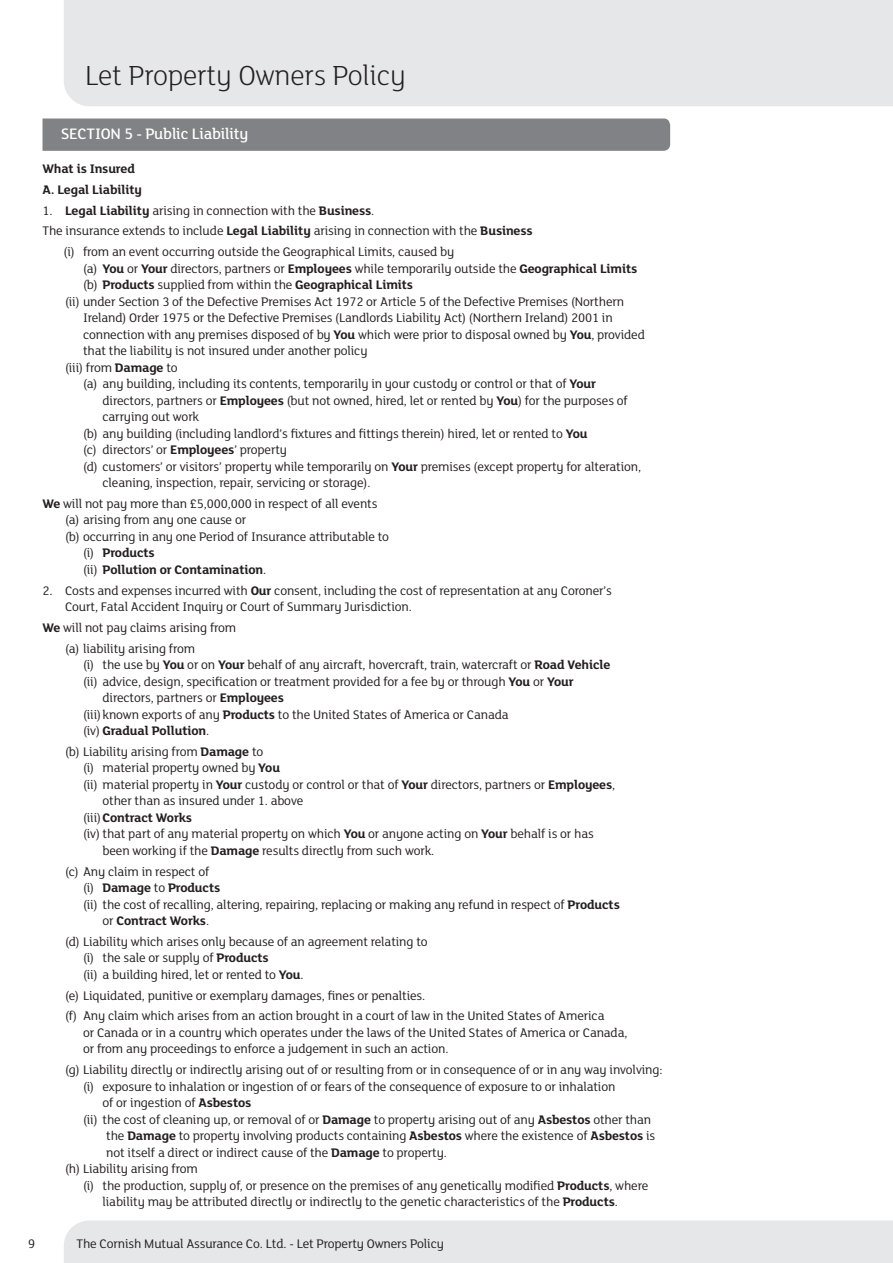
<style>
.page{position:relative;width:893px;height:1263px;background:#fff}
.page>*{position:absolute;margin:0;border:0;box-sizing:border-box;transform-origin:0 0}
.t1{font:300 30px "FS Lola";letter-spacing:-.01em;color:#231f20}
.t2{font:500 16.5px "FS Lola";letter-spacing:-.01em;color:#fff}
.t3{font:13.5px/16.5px "FS Lola";letter-spacing:-.01em;color:#231f20}
.t4{font:700 13.5px/20.7px "FS Lola";letter-spacing:-.01em;color:#231f20}
.s1{font-weight:700}
.s2{font-weight:400}
</style>
<div class="page">
<div style="left:64px;top:1220px;width:829px;height:43px;background:#e6e7e9"></div>
<div style="left:64px;top:0;width:829px;height:106px;background:#e6e7e9"></div>
<div style="left:43px;top:118px;width:627px;height:33px;background:#808285"></div>
<h1 class="t1" style="left:85px;top:55px;width:322px">Let Property Owners Policy</h1>
<p class="t2" style="left:61px;top:123px;width:189px">SECTION 5 - Public Liability</p>
<p class="t4" style="left:43px;top:158px;width:101px">What is Insured<br>A. Legal Liability</p>
<p class="t3" style="left:43px;top:201px;width:333px">1. <span class="s1">Legal Liability</span> arising in connection with the <span class="s1">Business</span>.</p>
<p class="t3" style="left:43px;top:222px;width:492px">The insurance extends to include <span class="s1">Legal Liability</span> arising in connection with the <span class="s1">Business</span></p>
<p class="t3" style="left:64px;top:243px;width:392px">(i) from an event occurring outside the Geographical Limits, caused by</p>
<p class="t3" style="left:83px;top:259px;width:556px">(a) <span class="s1">You</span> or <span class="s1">Your</span> directors, partners or <span class="s1">Employees</span> while temporarily outside the <span class="s1">Geographical Limits</span></p>
<p class="t4" style="left:83px;top:274px;width:332px"><span class="s2">(b)</span> Products <span class="s2">supplied from within the</span> Geographical Limits</p>
<p class="t3" style="left:65px;top:292px;width:561px">(ii) under Section 3 of the Defective Premises Act 1972 or Article 5 of the Defective Premises (Northern</p>
<p class="t3" style="left:83px;top:309px;width:531px">Ireland) Order 1975 or the Defective Premises (Landlords Liability Act) (Northern Ireland) 2001 in</p>
<p class="t3" style="left:83px;top:325px;width:563px">connection with any premises disposed of by <span class="s1">You</span> which were prior to disposal owned by <span class="s1">You</span>, provided</p>
<p class="t3" style="left:83px;top:342px;width:286px">that the liability is not insured under another policy</p>
<p class="t3" style="left:65px;top:358px;width:114px">(iii) from <span class="s1">Damage</span> to</p>
<p class="t3" style="left:83px;top:375px;width:514px">(a) any building, including its contents, temporarily in your custody or control or that of <span class="s1">Your</span></p>
<p class="t3" style="left:103px;top:391px;width:527px">directors, partners or <span class="s1">Employees</span> (but not owned, hired, let or rented by <span class="s1">You</span>) for the purposes of</p>
<p class="t3" style="left:103px;top:408px;width:98px">carrying out work</p>
<p class="t3" style="left:83px;top:424px;width:506px">(b) any building (including landlord’s fixtures and fittings therein) hired, let or rented to <span class="s1">You</span></p>
<p class="t3" style="left:83px;top:441px;width:206px">(c) directors’ or <span class="s1">Employees</span>’ property</p>
<p class="t3" style="left:83px;top:457px;width:560px">(d) customers’ or visitors’ property while temporarily on <span class="s1">Your</span> premises (except property for alteration,</p>
<p class="t3" style="left:103px;top:474px;width:270px">cleaning, inspection, repair, servicing or storage).</p>
<p class="t3" style="left:43px;top:495px;width:336px"><span class="s1">We</span> will not pay more than £5,000,000 in respect of all events</p>
<p class="t3" style="left:65px;top:511px;width:183px">(a) arising from any one cause or</p>
<p class="t3" style="left:65px;top:528px;width:325px">(b) occurring in any one Period of Insurance attributable to</p>
<p class="t4" style="left:83px;top:542px;width:73px"><span class="s2">(i)</span> Products</p>
<p class="t4" style="left:83px;top:558px;width:185px"><span class="s2">(ii)</span> Pollution or Contamination<span class="s2">.</span></p>
<p class="t3" style="left:65px;top:581px;width:548px;text-indent:-23px">2. Costs and expenses incurred with <span class="s1">Our</span> consent, including the cost of representation at any Coroner’s<br>Court, Fatal Accident Inquiry or Court of Summary Jurisdiction.</p>
<p class="t3" style="left:65px;top:617px;width:173px;line-height:20.7px;text-indent:-23px"><span class="s1">We</span> will not pay claims arising from (a) liability arising from</p>
<p class="t3" style="left:83px;top:656px;width:529px">(i) the use by <span class="s1">You</span> or on <span class="s1">Your</span> behalf of any aircraft, hovercraft, train, watercraft or <span class="s1">Road Vehicle</span></p>
<p class="t3" style="left:83px;top:672px;width:492px">(ii) advice, design, specification or treatment provided for a fee by or through <span class="s1">You</span> or <span class="s1">Your</span></p>
<p class="t3" style="left:103px;top:689px;width:183px">directors, partners or <span class="s1">Employees</span></p>
<p class="t3" style="left:83px;top:705px;width:427px">(iii)known exports of any <span class="s1">Products</span> to the United States of America or Canada</p>
<p class="t4" style="left:83px;top:720px;width:128px"><span class="s2">(iv)</span> Gradual Pollution<span class="s2">.</span></p>
<p class="t3" style="left:65px;top:743px;width:200px">(b) Liability arising from <span class="s1">Damage</span> to</p>
<p class="t3" style="left:83px;top:759px;width:199px">(i) material property owned by <span class="s1">You</span></p>
<p class="t3" style="left:83px;top:776px;width:534px">(ii) material property in <span class="s1">Your</span> custody or control or that of <span class="s1">Your</span> directors, partners or <span class="s1">Employees</span>,</p>
<p class="t3" style="left:103px;top:792px;width:202px">other than as insured under 1. above</p>
<p class="t4" style="left:83px;top:806px;width:111px"><span class="s2">(iii)</span>Contract Works</p>
<p class="t3" style="left:83px;top:825px;width:512px">(iv) that part of any material property on which <span class="s1">You</span> or anyone acting on <span class="s1">Your</span> behalf is or has</p>
<p class="t3" style="left:103px;top:842px;width:333px">been working if the <span class="s1">Damage</span> results directly from such work.</p>
<p class="t3" style="left:65px;top:862px;width:146px">(c) Any claim in respect of</p>
<p class="t4" style="left:83px;top:877px;width:139px"><span class="s2">(i)</span> Damage <span class="s2">to</span> Products</p>
<p class="t3" style="left:83px;top:895px;width:538px">(ii) the cost of recalling, altering, repairing, replacing or making any refund in respect of <span class="s1">Products</span></p>
<p class="t4" style="left:103px;top:910px;width:108px"><span class="s2">or</span> Contract Works<span class="s2">.</span></p>
<p class="t3" style="left:83px;top:933px;width:346px;text-indent:-18px">(d) Liability which arises only because of an agreement relating to (i) the sale or supply of <span class="s1">Products<br></span>(ii) a building hired, let or rented to <span class="s1">You</span>.</p>
<p class="t3" style="left:65px;top:984px;width:541px;line-height:20.7px">(e) Liquidated, punitive or exemplary damages, fines or penalties.<br>(f) Any claim which arises from an action brought in a court of law in the United States of America</p>
<p class="t3" style="left:83px;top:1024px;width:546px">or Canada or in a country which operates under the laws of the United States of America or Canada, or from any proceedings to enforce a judgement in such an action.</p>
<p class="t3" style="left:65px;top:1061px;width:599px">(g) Liability directly or indirectly arising out of or resulting from or in consequence of or in any way involving:</p>
<p class="t3" style="left:83px;top:1077px;width:534px">(i) exposure to inhalation or ingestion of or fears of the consequence of exposure to or inhalation</p>
<p class="t3" style="left:103px;top:1094px;width:150px">of or ingestion of <span class="s1">Asbestos</span></p>
<p class="t3" style="left:83px;top:1110px;width:570px">(ii) the cost of cleaning up, or removal of or <span class="s1">Damage</span> to property arising out of any <span class="s1">Asbestos</span> other than</p>
<p class="t3" style="left:106px;top:1127px;width:550px">the <span class="s1">Damage</span> to property involving products containing <span class="s1">Asbestos</span> where the existence of <span class="s1">Asbestos</span> is</p>
<p class="t3" style="left:106px;top:1143px;width:342px">not itself a direct or indirect cause of the <span class="s1">Damage</span> to property.</p>
<p class="t3" style="left:65px;top:1160px;width:134px">(h) Liability arising from</p>
<p class="t3" style="left:83px;top:1176px;width:567px">(i) the production, supply of, or presence on the premises of any genetically modified <span class="s1">Products</span>, where</p>
<p class="t3" style="left:103px;top:1193px;width:517px">liability may be attributed directly or indirectly to the genetic characteristics of the <span class="s1">Products</span>.</p>
<p class="t3" style="left:28px;top:1234px;width:9px">9</p>
<p class="t3" style="left:77px;top:1234px;width:369px">The Cornish Mutual Assurance Co. Ltd. - Let Property Owners Policy</p>
</div>
